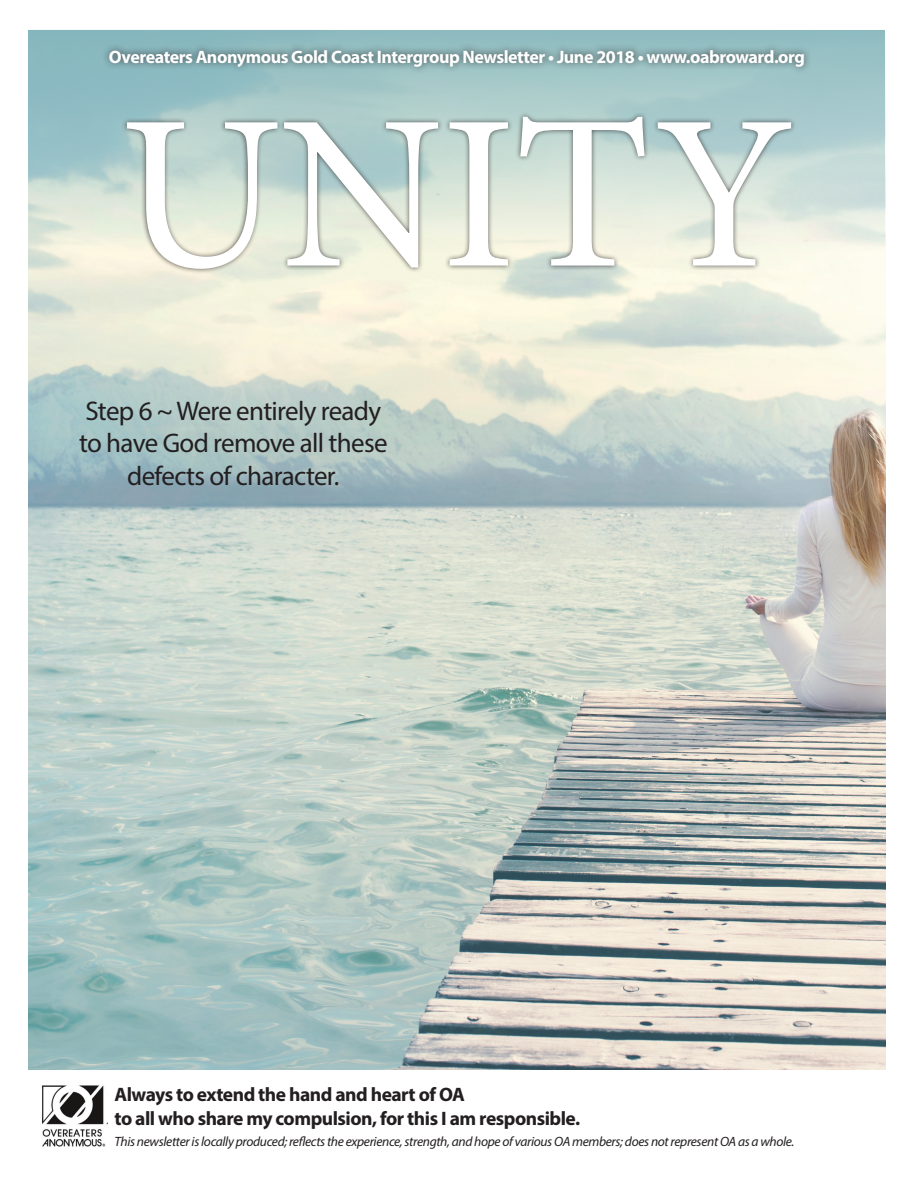
<style>
.page{position:relative;width:918px;height:1188px;background:#fff}
.page>*{position:absolute;margin:0;border:0;box-sizing:border-box;transform-origin:0 0}
.t1{font:220.35px "Minion Pro";letter-spacing:-.01em;color:#fff}
.t2{font:27px/32.4px "Myriad Pro";letter-spacing:-.025em;color:#231f20;text-align:center}
.t3{font:700 19.5px/23.4px "Myriad Pro";letter-spacing:-.025em;color:#231f20}
.t4{font:700 18px "Myriad Pro";letter-spacing:-.025em;color:#fff}
.t5{font:italic 13.5px "Myriad Pro";letter-spacing:-.025em;color:#231f20}
</style>
<div class="page">
<img style="left:28px;top:30px;width:858px;height:1040px">
<img style="left:42px;top:1085px;width:65px;height:62px">
<div style="left:121px;top:112px;width:676px;height:162px;background:#231f20;opacity:.75"></div>
<div style="left:102px;top:43px;width:710px;height:32px;background:#231f20;opacity:.75"></div>
<h3 class="t4" style="left:109px;top:45px;width:698px">Overeaters Anonymous Gold Coast Intergroup Newsletter • June 2018 • www.oabroward.org</h3>
<h1 class="t1" style="left:120px;top:48px;width:676px">UNITY</h1>
<h2 class="t2" style="left:79px;top:394px;width:310px">Step 6 ~ Were entirely ready to have God remove all these defects of character.</h2>
<h3 class="t3" style="left:114px;top:1083px;width:467px">Always to extend the hand and heart of OA<br>to all who share my compulsion, for this I am responsible.</h3>
<p class="t5" style="left:114px;top:1133px;width:681px">This newsletter is locally produced; reflects the experience, strength, and hope of various OA members; does not represent OA as a whole.</p>
</div>
